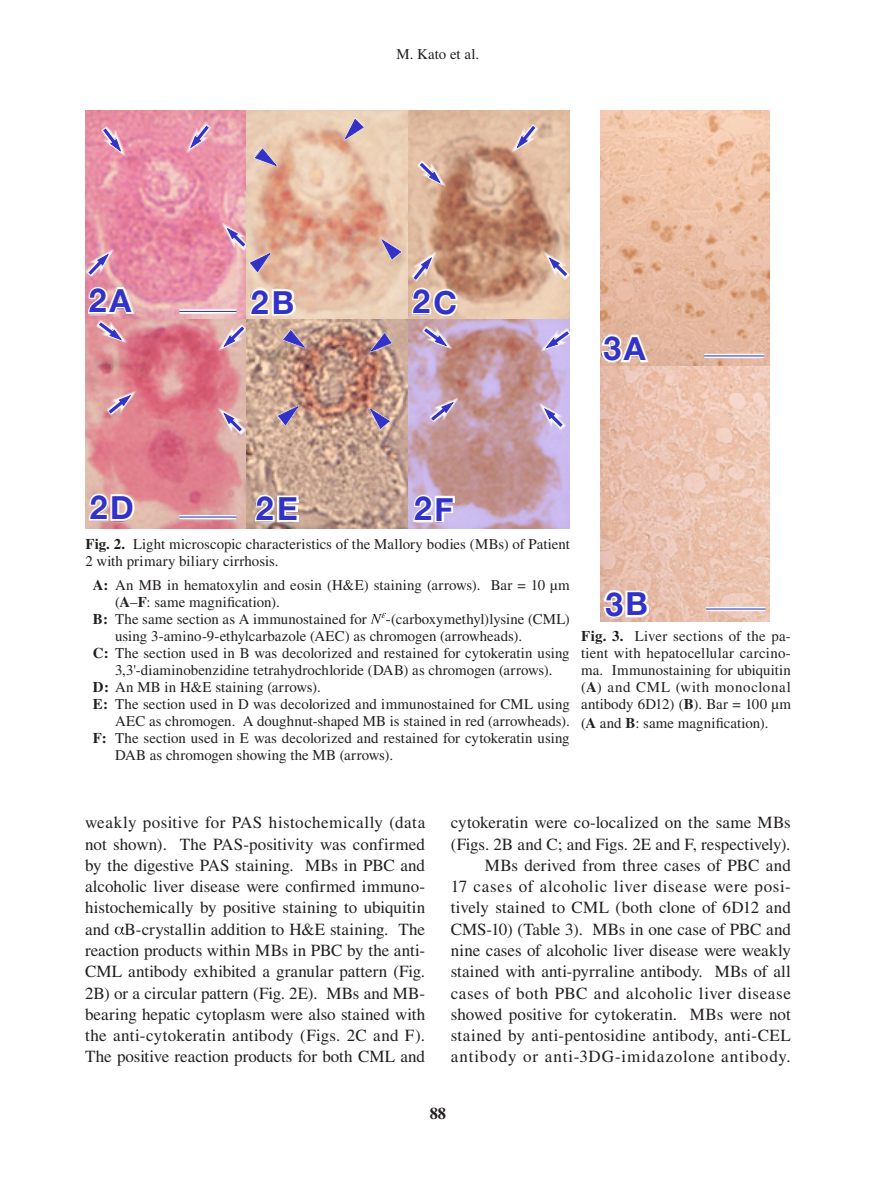
<style>
.page{position:relative;width:893px;height:1178px;background:#fff}
.page>*{position:absolute;margin:0;border:0;box-sizing:border-box;transform-origin:0 0}
.t1{font:700 33.15px "Helvetica Neue LT Std";color:#3232c8;scale:.96 1}
.t2{font:16.95px/21.3px "Times LT Std";letter-spacing:.01em;color:#231f20;text-align:justify}
.t3{font:700 16.5px "Times LT Std";color:#231f20}
.t4{font:14.85px/17px "Times LT Std";color:#231f20}
.s1{font-size:31.95px}
.s2{font-weight:700}
</style>
<div class="page">
<svg style="left:115px;top:926px;width:9px;height:8px"></svg>
<svg style="left:371px;top:613px;width:15px;height:11px"></svg>
<img style="left:85px;top:111px;width:485px;height:417px">
<img style="left:600px;top:111px;width:170px;height:511px">
<svg style="left:89px;top:494px;width:45px;height:27px"></svg>
<svg style="left:250px;top:288px;width:46px;height:27px"></svg>
<svg style="left:603px;top:590px;width:46px;height:28px"></svg>
<svg style="left:255px;top:494px;width:44px;height:28px"></svg>
<div style="left:285px;top:505px;width:13px;height:7px;background:#fff"></div>
<svg style="left:413px;top:495px;width:42px;height:27px"></svg>
<div style="left:441px;top:506px;width:12px;height:6px;background:#fff"></div>
<hr style="left:441px;top:501px;width:2px;height:21px;background:#fff">
<div style="left:179px;top:309px;width:57px;height:5px;background:#f5f5fc"></div>
<hr style="left:179px;top:311px;width:57px;height:1px;background:#3232c8">
<svg style="left:704px;top:354px;width:60px;height:4px"></svg>
<hr style="left:704px;top:355px;width:60px;height:1px;background:#3232c8">
<svg style="left:601px;top:334px;width:47px;height:28px"></svg>
<hr style="left:179px;top:515px;width:57px;height:4px;background:#fff">
<hr style="left:179px;top:516px;width:57px;height:2px;background:#3232c8">
<svg style="left:706px;top:607px;width:59px;height:4px"></svg>
<hr style="left:706px;top:608px;width:59px;height:1px;background:#3232c8">
<svg style="left:341px;top:117px;width:25px;height:24px"></svg>
<svg style="left:252px;top:145px;width:26px;height:27px"></svg>
<svg style="left:369px;top:331px;width:24px;height:23px"></svg>
<svg style="left:280px;top:327px;width:26px;height:26px"></svg>
<svg style="left:277px;top:405px;width:22px;height:21px"></svg>
<svg style="left:369px;top:407px;width:22px;height:23px"></svg>
<svg style="left:186px;top:120px;width:28px;height:30px"></svg>
<svg style="left:97px;top:123px;width:27px;height:30px"></svg>
<svg style="left:225px;top:225px;width:46px;height:48px;background:#d4a9b2"></svg>
<svg style="left:85px;top:252px;width:27px;height:29px"></svg>
<svg style="left:221px;top:321px;width:29px;height:28px"></svg>
<svg style="left:88px;top:287px;width:46px;height:58px"></svg>
<svg style="left:221px;top:410px;width:27px;height:28px"></svg>
<svg style="left:103px;top:393px;width:30px;height:26px"></svg>
<svg style="left:513px;top:120px;width:28px;height:30px"></svg>
<svg style="left:414px;top:157px;width:28px;height:29px"></svg>
<svg style="left:546px;top:255px;width:24px;height:28px"></svg>
<svg style="left:544px;top:325px;width:26px;height:27px"></svg>
<svg style="left:418px;top:323px;width:31px;height:28px"></svg>
<svg style="left:542px;top:405px;width:27px;height:28px"></svg>
<svg style="left:425px;top:400px;width:30px;height:26px"></svg>
<svg style="left:381px;top:238px;width:77px;height:78px;background:#d8bcae"></svg>
<p class="t4" style="left:397px;top:46px;width:84px">M. Kato et al.</p>
<h1 class="t1" style="left:89px;top:280px;width:46px">2<span class="s1">A</span></h1>
<h1 class="t1" style="left:251px;top:281px;width:47px">2<span class="s1">B</span></h1>
<h1 class="t1" style="left:412px;top:280px;width:48px">2<span class="s1">C</span></h1>
<h1 class="t1" style="left:603px;top:328px;width:46px">3<span class="s1">A</span></h1>
<h1 class="t1" style="left:90px;top:487px;width:47px">2<span class="s1">D</span></h1>
<h1 class="t1" style="left:256px;top:487px;width:45px">2<span class="s1">E</span></h1>
<h1 class="t1" style="left:414px;top:488px;width:42px">2<span class="s1">F</span></h1>
<p class="t4" style="left:85px;top:536px;width:486px"><span class="s2">Fig. 2.</span> Light microscopic characteristics of the Mallory bodies (MBs) of Patient<br>2 with primary biliary cirrhosis.</p>
<p class="t4" style="left:93px;top:576px;width:478px"><span class="s2">A:</span> An MB in hematoxylin and eosin (H&amp;E) staining (arrows). Bar = 10 μm</p>
<p class="t4" style="left:115px;top:593px;width:166px">(<span class="s2">A</span>–<span class="s2">F</span>: same magnification).</p>
<p class="t4" style="left:93px;top:610px;width:275px"><span class="s2">B:</span> The same section as A immunostained for</p>
<p class="t4" style="left:386px;top:610px;width:185px">-(carboxymethyl)lysine (CML)</p>
<p class="t4" style="left:115px;top:627px;width:409px">using 3-amino-9-ethylcarbazole (AEC) as chromogen (arrowheads).</p>
<p class="t4" style="left:93px;top:644px;width:478px"><span class="s2">C:</span> The section used in B was decolorized and restained for cytokeratin using</p>
<p class="t4" style="left:115px;top:661px;width:439px">3,3'-diaminobenzidine tetrahydrochloride (DAB) as chromogen (arrows).</p>
<p class="t4" style="left:93px;top:678px;width:229px"><span class="s2">D:</span> An MB in H&amp;E staining (arrows).</p>
<p class="t4" style="left:93px;top:695px;width:478px"><span class="s2">E:</span> The section used in D was decolorized and immunostained for CML using</p>
<p class="t4" style="left:115px;top:712px;width:456px">AEC as chromogen. A doughnut-shaped MB is stained in red (arrowheads).</p>
<p class="t4" style="left:93px;top:729px;width:478px"><span class="s2">F:</span> The section used in E was decolorized and restained for cytokeratin using</p>
<p class="t4" style="left:115px;top:746px;width:280px">DAB as chromogen showing the MB (arrows).</p>
<h1 class="t1" style="left:605px;top:583px;width:46px">3<span class="s1">B</span></h1>
<p class="t4" style="left:581px;top:627px;width:211px;text-align:justify"><span class="s2">Fig. 3.</span> Liver sections of the pa&shy;tient with hepatocellular carcino&shy;ma. Immunostaining for ubiquitin (<span class="s2">A</span>) and CML (with monoclonal antibody 6D12) (<span class="s2">B</span>). Bar = 100 μm</p>
<p class="t4" style="left:581px;top:714px;width:189px">(<span class="s2">A</span> and <span class="s2">B</span>: same magnification).</p>
<p class="t2" style="left:85px;top:812px;width:342px">weakly positive for PAS histochemically (data not shown). The PAS-positivity was confirmed by the digestive PAS staining. MBs in PBC and alcoholic liver disease were confirmed immuno&shy;histochemically by positive staining to ubiquitin and B-crystallin addition to H&amp;E staining. The reaction products within MBs in PBC by the anti-CML antibody exhibited a granular pattern (Fig.<br>2B) or a circular pattern (Fig. 2E). MBs and MB&shy;bearing hepatic cytoplasm were also stained with the anti-cytokeratin antibody (Figs. 2C and F).<br>The positive reaction products for both CML and</p>
<p class="t2" style="left:451px;top:812px;width:342px;text-align:right">cytokeratin were co-localized on the same MBs (Figs. 2B and C; and Figs. 2E and F, respectively).<br>MBs derived from three cases of PBC and<br>17 cases of alcoholic liver disease were posi&shy;tively stained to CML (both clone of 6D12 and CMS-10) (Table 3). MBs in one case of PBC and nine cases of alcoholic liver disease were weakly stained with anti-pyrraline antibody. MBs of all cases of both PBC and alcoholic liver disease showed positive for cytokeratin. MBs were not stained by anti-pentosidine antibody, anti-CEL antibody or anti-3DG-imidazolone antibody.</p>
<p class="t3" style="left:430px;top:1104px;width:18px">88</p>
</div>
